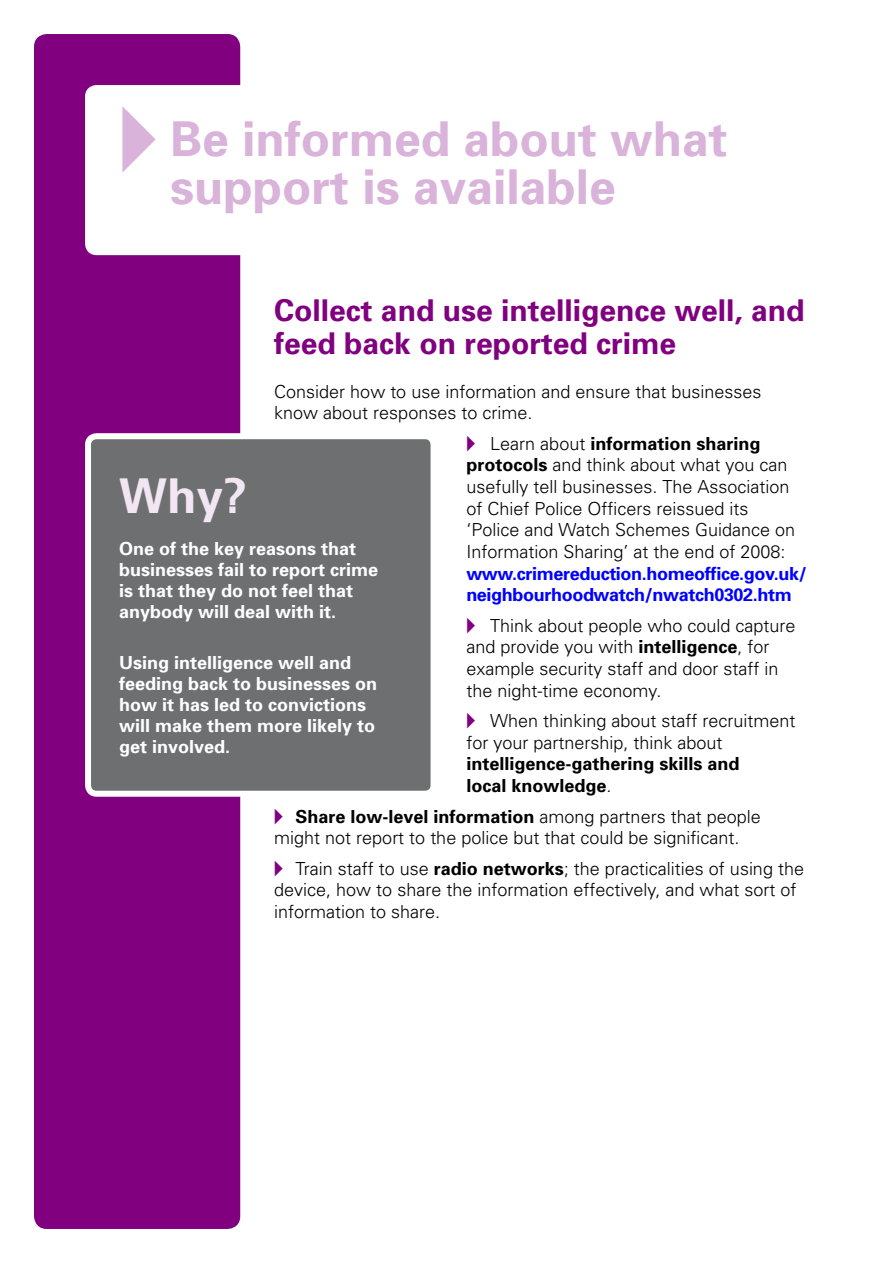
<style>
.page{position:relative;width:893px;height:1263px;background:#fff}
.page>*{position:absolute;margin:0;border:0;box-sizing:border-box;transform-origin:0 0}
.t1{font:700 48px/48px "Univers";color:#d9b3d9}
.t2{font:700 48px "Univers";color:#f2e6f2}
.t3{font:700 30px/33px "Univers";color:#800080}
.t4{font:300 18px/21.6px "Univers";color:#000}
.t5{font:700 18px/21px "Univers";color:#fff}
.t6{font:700 18px/21.6px "Univers";letter-spacing:-.02em;color:#00f}
.t7{font:700 18px/21.6px "Univers";color:#000}
.s1{font-family:"European Pi Three";font-weight:400;font-size:76.5px}
.s2{font-family:"European Pi Three";font-weight:400;color:#800080}
.s3{font-weight:700}
.s4{font-weight:300}
</style>
<div class="page">
<div style="left:34px;top:34px;width:206px;height:1195px;background:#800080;border-radius:13px"></div>
<div style="left:88px;top:88px;width:338px;height:164px;background:#fff;border-radius:9px"></div>
<div style="left:85px;top:85px;width:344px;height:170px;border:6px solid #fff;border-radius:9px"></div>
<div style="left:88px;top:436px;width:346px;height:358px;background:#6d6f71;border-radius:9px"></div>
<div style="left:85px;top:433px;width:352px;height:364px;border:6px solid #fff;border-radius:9px"></div>
<h1 class="t1" style="left:170px;top:115px;width:559px;text-indent:-51px"><span class="s1">A</span> Be informed about what support is available</h1>
<h2 class="t3" style="left:274px;top:294px;width:532px">Collect and use intelligence well, and feed back on reported crime</h2>
<p class="t4" style="left:274px;top:380px;width:489px">Consider how to use information and ensure that businesses know about responses to crime.</p>
<p class="t4" style="left:466px;top:433px;width:330px"><span class="s2">A</span> Learn about <span class="s3">information sharing protocols</span> and think about what you can usefully tell businesses. The Association of Chief Police Officers reissued its ‘Police and Watch Schemes Guidance on Information Sharing’ at the end of 2008:</p>
<p class="t6" style="left:466px;top:562px;width:342px">www.crimereduction.homeoffice.gov.uk/ neighbourhoodwatch/nwatch0302.htm</p>
<p class="t4" style="left:466px;top:614px;width:331px"><span class="s2">A</span> Think about people who could capture and provide you with <span class="s3">intelligence</span>, for example security staff and door staff in the night-time economy.</p>
<p class="t4" style="left:466px;top:710px;width:331px"><span class="s2">A</span> When thinking about staff recruitment for your partnership, think about</p>
<p class="t7" style="left:466px;top:753px;width:275px">intelligence-gathering skills and local knowledge<span class="s4">.</span></p>
<p class="t4" style="left:274px;top:805px;width:488px"><span class="s2">A</span> <span class="s3">Share low-level information</span> among partners that people might not report to the police but that could be significant.</p>
<p class="t4" style="left:274px;top:857px;width:531px"><span class="s2">A</span> Train staff to use <span class="s3">radio networks</span>; the practicalities of using the device, how to share the information effectively, and what sort of information to share.</p>
<h1 class="t2" style="left:119px;top:467px;width:130px">Why?</h1>
<p class="t5" style="left:119px;top:538px;width:261px">One of the key reasons that businesses fail to report crime is that they do not feel that anybody will deal with it.</p>
<p class="t5" style="left:119px;top:652px;width:260px">Using intelligence well and feeding back to businesses on how it has led to convictions will make them more likely to get involved.</p>
</div>
